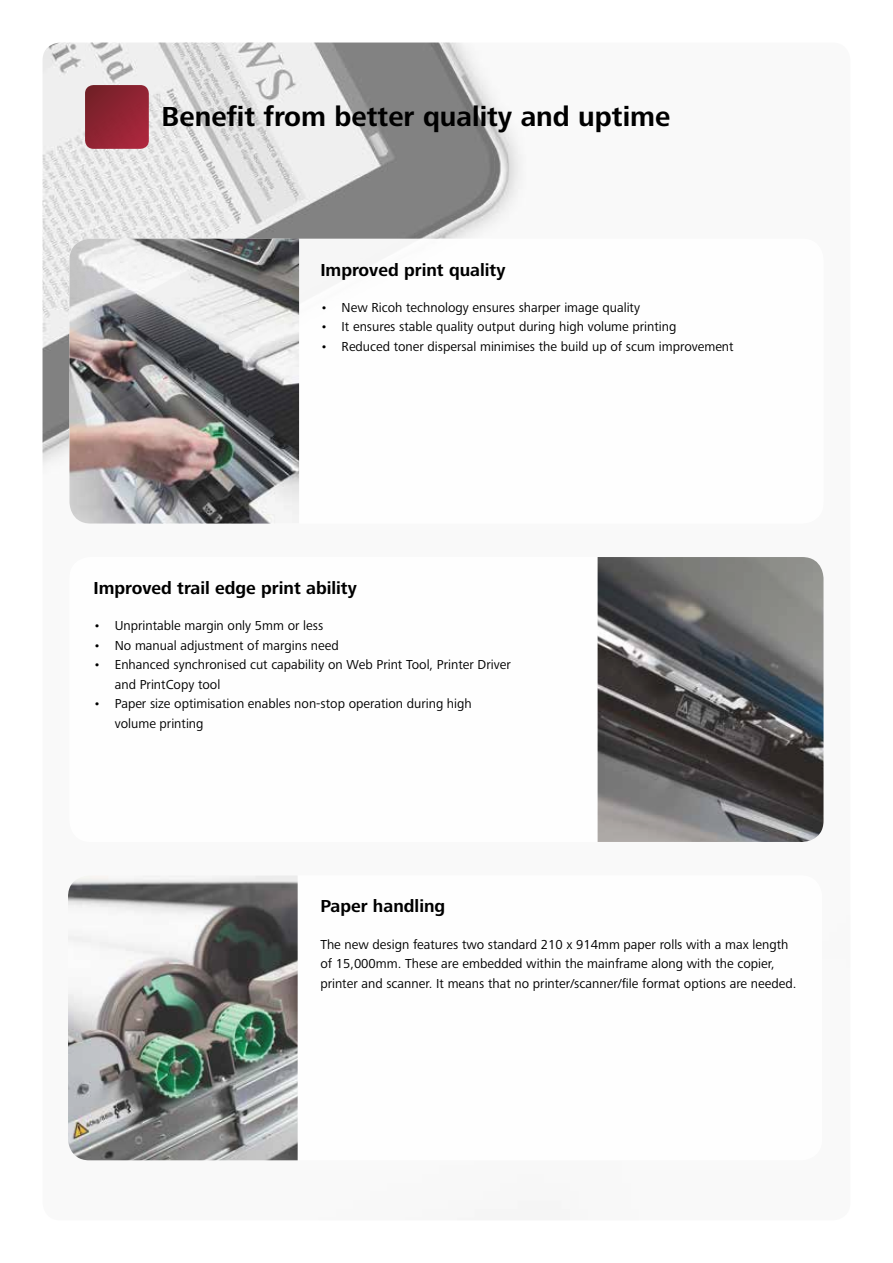
<style>
.page{position:relative;width:893px;height:1263px;background:#fff}
.page>*{position:absolute;margin:0;border:0;box-sizing:border-box;transform-origin:0 0}
.t1{font:700 28.5px "Frutiger Next LTW1 G";color:#000}
.t2{font:700 18px "Frutiger Next LTW1 G";color:#000}
.t3{font:13.5px/19.5px "Frutiger Next LTW1 G";color:#000}
</style>
<div class="page">
<img style="left:43px;top:43px;width:781px;height:1118px">
<div style="left:69px;top:557px;width:754px;height:285px;background:#fff;border-radius:21px"></div>
<img style="left:598px;top:557px;width:225px;height:285px">
<div style="left:69px;top:239px;width:754px;height:285px;background:#fff;border-radius:21px"></div>
<img style="left:69px;top:239px;width:230px;height:285px">
<div style="left:68px;top:875px;width:754px;height:285px;background:#fff;border-radius:21px"></div>
<img style="left:68px;top:875px;width:230px;height:285px">
<svg style="left:85px;top:85px;width:64px;height:64px"></svg>
<h1 class="t1" style="left:162px;top:101px;width:510px">Benefit from better quality and uptime</h1>
<h2 class="t2" style="left:320px;top:259px;width:187px">Improved print quality</h2>
<p class="t3" style="left:320px;top:298px;width:321px">• New Ricoh technology ensures sharper image quality</p>
<p class="t3" style="left:320px;top:318px;width:358px">• It ensures stable quality output during high volume printing</p>
<p class="t3" style="left:320px;top:337px;width:415px">• Reduced toner dispersal minimises the build up of scum improvement</p>
<h2 class="t2" style="left:94px;top:578px;width:265px">Improved trail edge print ability</h2>
<p class="t3" style="left:94px;top:616px;width:231px">• Unprintable margin only 5mm or less</p>
<p class="t3" style="left:94px;top:636px;width:247px">• No manual adjustment of margins need</p>
<p class="t3" style="left:115px;top:655px;width:397px;text-indent:-21px">• Enhanced synchronised cut capability on Web Print Tool, Printer Driver and PrintCopy tool</p>
<p class="t3" style="left:115px;top:694px;width:358px;text-indent:-21px">• Paper size optimisation enables non-stop operation during high volume printing</p>
<h2 class="t2" style="left:320px;top:896px;width:126px">Paper handling</h2>
<p class="t3" style="left:320px;top:935px;width:478px">The new design features two standard 210 x 914mm paper rolls with a max length of 15,000mm. These are embedded within the mainframe along with the copier, printer and scanner. It means that no printer/scanner/file format options are needed.</p>
</div>
